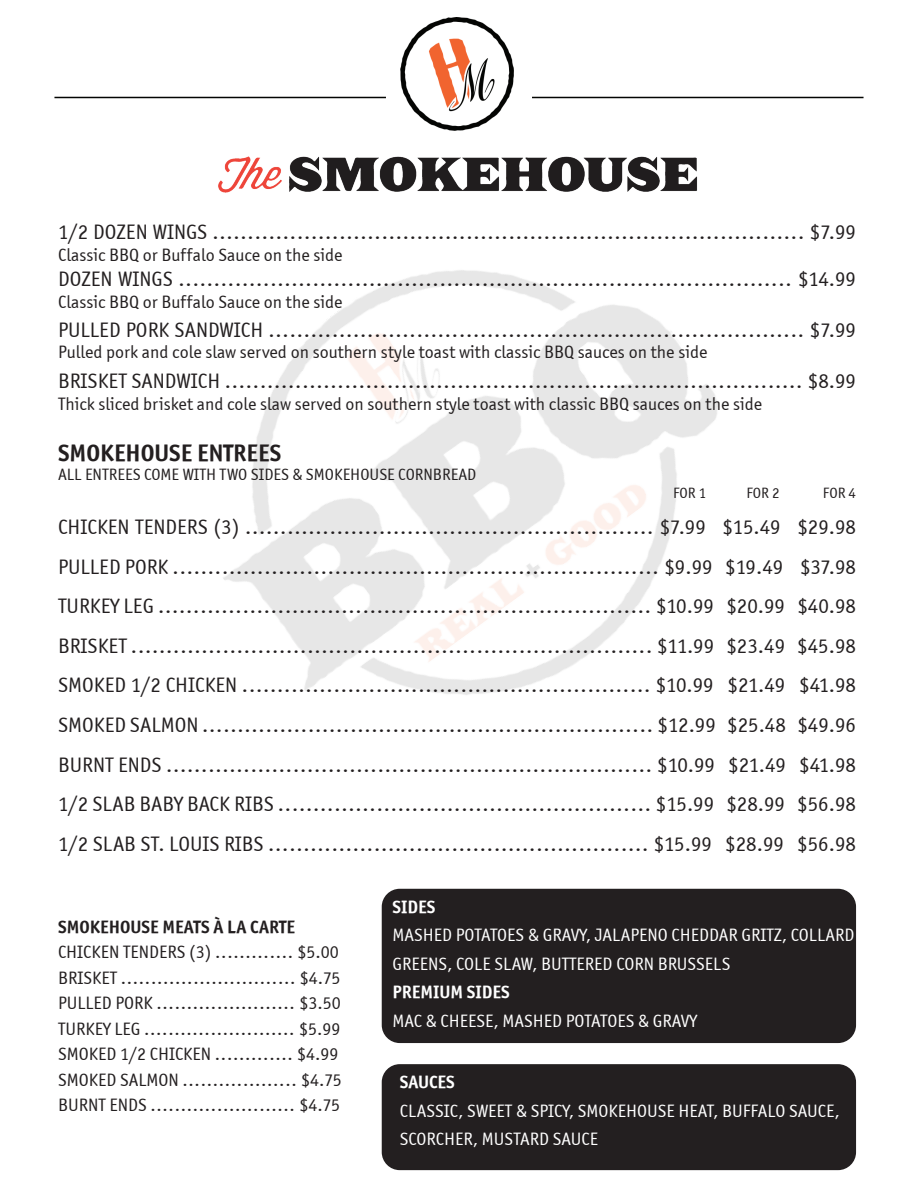
<style>
.page{position:relative;width:918px;height:1188px;background:#fff}
.page>*{position:absolute;margin:0;border:0;box-sizing:border-box;transform-origin:0 0}
.t1{font:24px "Officina Sans ITCTT Bold";color:#231f20}
.t2{font:21px/39.6px "Officina Sans ITCTT Book";color:#231f20;text-align:justify}
.t3{font:18px/25.5px "Officina Sans ITCTT Book";color:#231f20}
.t4{font:18px/28.5px "Officina Sans ITCTT Book";color:#fff}
.t5{font:18px "Officina Sans ITCTT Bold";color:#fff}
.t6{font:18px "Officina Sans ITCTT Bold";color:#231f20}
.t7{font:16.5px "Officina Sans ITCTT Book";color:#231f20}
.t8{font:15px "Officina Sans ITCTT Book";letter-spacing:.005em;color:#231f20}
</style>
<div class="page">
<div style="left:382px;top:889px;width:474px;height:154px;background:#231f20;border-radius:18px"></div>
<img style="left:223px;top:270px;width:495px;height:425px">
<img style="left:401px;top:18px;width:112px;height:112px">
<hr style="left:54px;top:97px;width:332px;height:1px;background:#040503">
<hr style="left:532px;top:97px;width:332px;height:1px;background:#040503">
<img style="left:218px;top:156px;width:480px;height:37px">
<div style="left:382px;top:1064px;width:474px;height:106px;background:#231f20;border-radius:18px"></div>
<p class="t2" style="left:58px;top:212px;width:800px">1/2 DOZEN WINGS .................................................................................... $7.99</p>
<p class="t3" style="left:58px;top:242px;width:286px">Classic BBQ or Buffalo Sauce on the side</p>
<p class="t2" style="left:58px;top:259px;width:800px">DOZEN WINGS ....................................................................................... $14.99</p>
<p class="t3" style="left:58px;top:289px;width:286px">Classic BBQ or Buffalo Sauce on the side</p>
<p class="t2" style="left:58px;top:310px;width:799px">PULLED PORK SANDWICH ............................................................................ $7.99</p>
<p class="t3" style="left:58px;top:339px;width:651px">Pulled pork and cole slaw served on southern style toast with classic BBQ sauces on the side</p>
<p class="t2" style="left:58px;top:361px;width:800px">BRISKET SANDWICH .................................................................................. $8.99</p>
<p class="t3" style="left:58px;top:391px;width:706px">Thick sliced brisket and cole slaw served on southern style toast with classic BBQ sauces on the side</p>
<p class="t1" style="left:58px;top:438px;width:225px">SMOKEHOUSE ENTREES</p>
<p class="t7" style="left:58px;top:465px;width:420px">ALL ENTREES COME WITH TWO SIDES &amp; SMOKEHOUSE CORNBREAD</p>
<p class="t8" style="left:673px;top:485px;width:35px">FOR 1</p>
<p class="t8" style="left:746px;top:485px;width:35px">FOR 2</p>
<p class="t8" style="left:823px;top:485px;width:35px">FOR 4</p>
<p class="t2" style="left:58px;top:507px;width:800px">CHICKEN TENDERS (3) .......................................................... $7.99 $15.49 $29.98<br>PULLED PORK ..................................................................... $9.99 $19.49 $37.98<br>TURKEY LEG ...................................................................... $10.99 $20.99 $40.98<br>BRISKET .......................................................................... $11.99 $23.49 $45.98<br>SMOKED 1/2 CHICKEN .......................................................... $10.99 $21.49 $41.98<br>SMOKED SALMON ................................................................ $12.99 $25.48 $49.96<br>BURNT ENDS ..................................................................... $10.99 $21.49 $41.98<br>1/2 SLAB BABY BACK RIBS ..................................................... $15.99 $28.99 $56.98<br>1/2 SLAB ST. LOUIS RIBS ...................................................... $15.99 $28.99 $56.98</p>
<p class="t6" style="left:58px;top:915px;width:239px">SMOKEHOUSE MEATS À LA CARTE</p>
<p class="t3" style="left:58px;top:939px;width:285px">CHICKEN TENDERS (3) ............. $5.00<br>BRISKET ............................. $4.75<br>PULLED PORK ....................... $3.50<br>TURKEY LEG ......................... $5.99<br>SMOKED 1/2 CHICKEN ............. $4.99<br>SMOKED SALMON ................... $4.75<br>BURNT ENDS ........................ $4.75</p>
<p class="t5" style="left:392px;top:896px;width:45px">SIDES</p>
<p class="t4" style="left:392px;top:921px;width:464px">MASHED POTATOES &amp; GRAVY, JALAPENO CHEDDAR GRITZ, COLLARD<br>GREENS, COLE SLAW, BUTTERED CORN BRUSSELS</p>
<p class="t5" style="left:392px;top:981px;width:119px">PREMIUM SIDES</p>
<p class="t4" style="left:392px;top:1007px;width:306px">MAC &amp; CHEESE, MASHED POTATOES &amp; GRAVY</p>
<p class="t5" style="left:400px;top:1071px;width:57px">SAUCES</p>
<p class="t4" style="left:400px;top:1097px;width:442px">CLASSIC, SWEET &amp; SPICY, SMOKEHOUSE HEAT, BUFFALO SAUCE,<br>SCORCHER, MUSTARD SAUCE</p>
</div>
